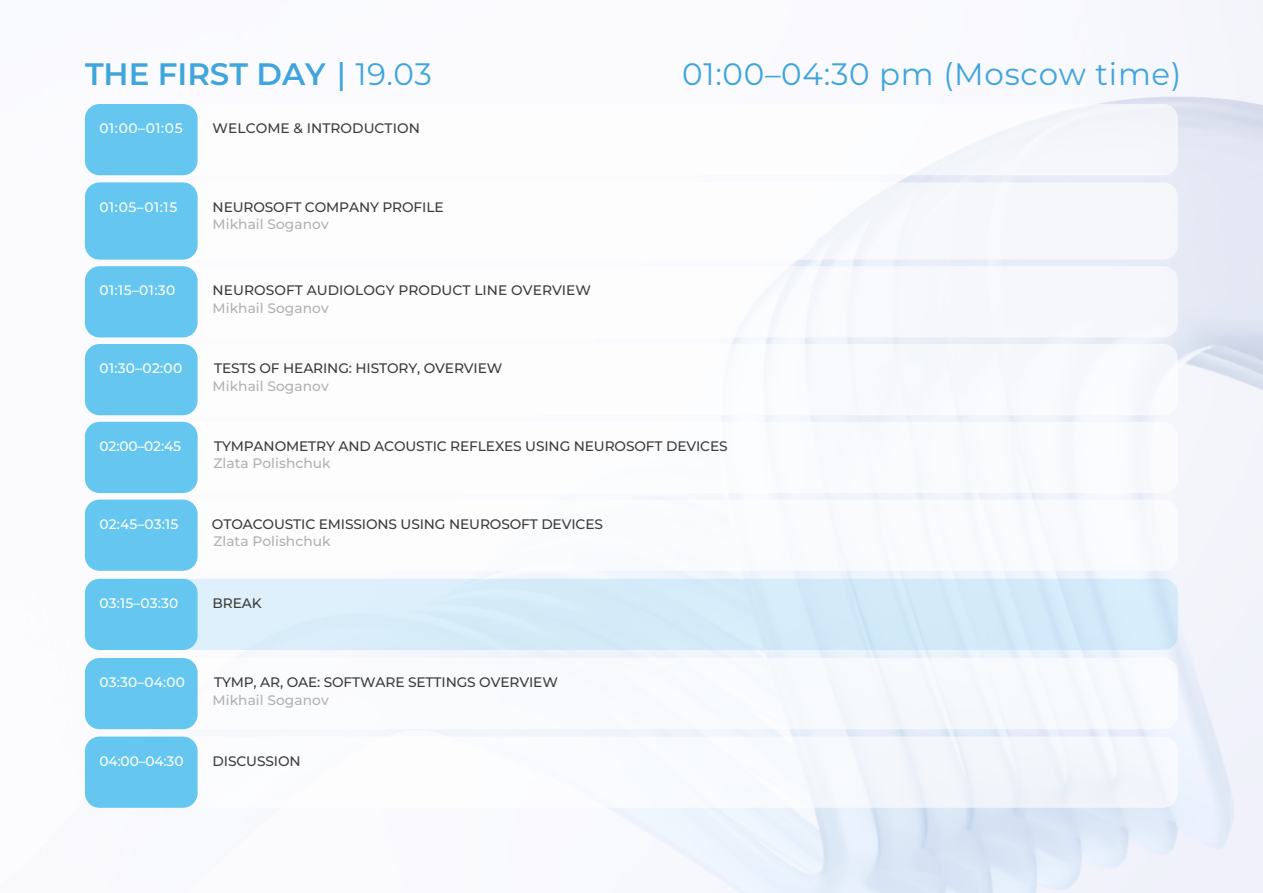
<style>
.page{position:relative;width:1263px;height:893px;background:#fff}
.page>*{position:absolute;margin:0;border:0;box-sizing:border-box;transform-origin:0 0}
.t1{font:31.05px "Montserrat";letter-spacing:.025em;color:#3fa5dd}
.t2{font:600 31.05px "Montserrat";color:#3fa5dd}
.t3{font:500 13.8px "Montserrat";letter-spacing:-.01em;color:#3c3c3b}
.t4{font:500 13.8px "Montserrat";letter-spacing:.01em;color:#fff}
.t5{font:500 13.8px "Montserrat";letter-spacing:.005em;color:#b1b1b1}
.s1{font-weight:500}
.s2{font-weight:400}
</style>
<div class="page">
<div style="left:85px;top:104px;width:113px;height:71px;background:#65c6ef;border-radius:15px"></div>
<div style="left:115px;top:737px;width:1063px;height:71px;background:#f8fafd;border-radius:15px"></div>
<div style="left:85px;top:737px;width:113px;height:71px;background:#65c6ef;border-radius:15px"></div>
<div style="left:85px;top:182px;width:113px;height:78px;background:#65c6ef;border-radius:15px"></div>
<div style="left:85px;top:266px;width:113px;height:71px;background:#65c6ef;border-radius:15px"></div>
<div style="left:85px;top:344px;width:113px;height:71px;background:#65c6ef;border-radius:15px"></div>
<div style="left:85px;top:422px;width:113px;height:71px;background:#65c6ef;border-radius:15px"></div>
<div style="left:85px;top:500px;width:113px;height:71px;background:#65c6ef;border-radius:15px"></div>
<div style="left:115px;top:579px;width:1063px;height:71px;background:#d4ebf9;border-radius:15px"></div>
<div style="left:85px;top:579px;width:113px;height:71px;background:#65c6ef;border-radius:15px"></div>
<div style="left:115px;top:658px;width:1063px;height:71px;background:#f8fafd;border-radius:15px"></div>
<div style="left:85px;top:658px;width:113px;height:71px;background:#65c6ef;border-radius:15px"></div>
<h1 class="t2" style="left:85px;top:53px;width:349px">THE FIRST DAY <span class="s1">|</span> <span class="s2">19.03</span></h1>
<h1 class="t1" style="left:682px;top:53px;width:500px">01:00–04:30 pm (Moscow time)</h1>
<p class="t4" style="left:100px;top:119px;width:85px">01:00–01:05</p>
<p class="t3" style="left:213px;top:119px;width:209px">WELCOME &amp; INTRODUCTION</p>
<p class="t4" style="left:100px;top:197px;width:79px">01:05–01:15</p>
<p class="t3" style="left:213px;top:197px;width:232px">NEUROSOFT COMPANY PROFILE</p>
<p class="t5" style="left:213px;top:215px;width:118px">Mikhail Soganov</p>
<p class="t4" style="left:100px;top:281px;width:77px">01:15–01:30</p>
<p class="t3" style="left:213px;top:281px;width:380px">NEUROSOFT AUDIOLOGY PRODUCT LINE OVERVIEW</p>
<p class="t5" style="left:213px;top:299px;width:118px">Mikhail Soganov</p>
<p class="t4" style="left:100px;top:359px;width:84px">01:30–02:00</p>
<p class="t3" style="left:214px;top:359px;width:290px">TESTS OF HEARING: HISTORY, OVERVIEW</p>
<p class="t5" style="left:213px;top:376px;width:118px">Mikhail Soganov</p>
<p class="t4" style="left:100px;top:437px;width:83px">02:00–02:45</p>
<p class="t3" style="left:214px;top:437px;width:515px">TYMPANOMETRY AND ACOUSTIC REFLEXES USING NEUROSOFT DEVICES</p>
<p class="t5" style="left:213px;top:454px;width:119px">Zlata Polishchuk</p>
<p class="t4" style="left:100px;top:515px;width:80px">02:45–03:15</p>
<p class="t3" style="left:212px;top:515px;width:393px">OTOACOUSTIC EMISSIONS USING NEUROSOFT DEVICES</p>
<p class="t5" style="left:213px;top:532px;width:119px">Zlata Polishchuk</p>
<p class="t4" style="left:100px;top:594px;width:80px">03:15–03:30</p>
<p class="t3" style="left:213px;top:594px;width:51px">BREAK</p>
<p class="t4" style="left:100px;top:673px;width:87px">03:30–04:00</p>
<p class="t3" style="left:214px;top:673px;width:345px">TYMP, AR, OAE: SOFTWARE SETTINGS OVERVIEW</p>
<p class="t5" style="left:213px;top:690px;width:118px">Mikhail Soganov</p>
<p class="t4" style="left:100px;top:752px;width:85px">04:00–04:30</p>
<p class="t3" style="left:213px;top:752px;width:90px">DISCUSSION</p>
</div>
